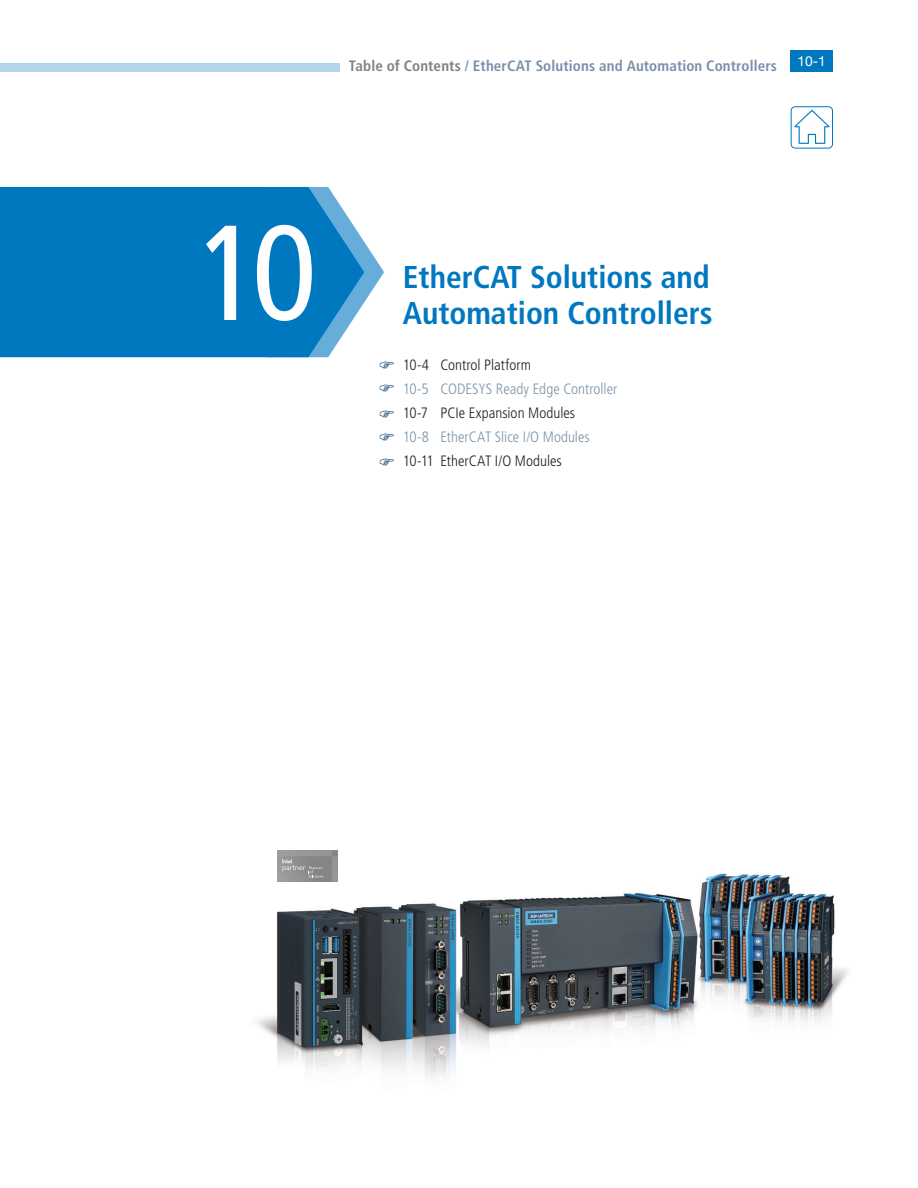
<style>
.page{position:relative;width:918px;height:1188px;background:#fff}
.page>*{position:absolute;margin:0;border:0;box-sizing:border-box;transform-origin:0 0}
.t1{font:135px "Frutiger LT 57 Cn";color:#fff}
.TOC-1{font:31.5px/36px "Frutiger LT 67 Bd Cn";color:#0078c0}
.TOC-2{font:15px "Frutiger LT 47 Lt Cn";letter-spacing:.005em;color:#231f20}
.t2{font:15px "Frutiger LT 67 Bd Cn";letter-spacing:.01em;color:#7991a9}
.TOC-3{font:15px "Frutiger LT 47 Lt Cn";color:#7d94a8}
.t3{font:13.8px "Helvetica Neue";color:#fff}
.s1{color:#808285}
</style>
<div class="page">
<div style="left:0;top:63px;width:340px;height:9px;background:#b3d6ec"></div>
<div style="left:0;top:187px;width:267px;height:170px;background:#0078c0"></div>
<div style="left:790px;top:50px;width:43px;height:22px;background:#0078c0"></div>
<img style="left:256px;top:873px;width:593px;height:205px">
<svg style="left:277px;top:851px;width:61px;height:31px;background:#949494"></svg>
<div style="left:791px;top:106px;width:42px;height:43px;border:1px solid #0078c0;border-radius:4px"></div>
<svg style="left:794px;top:110px;width:36px;height:34px"></svg>
<svg style="left:267px;top:187px;width:117px;height:171px"></svg>
<p class="t2" style="left:349px;top:57px;width:430px"><span class="s1">Table of Contents</span> / EtherCAT Solutions and Automation Controllers</p>
<p class="t3" style="left:798px;top:53px;width:30px">10-1</p>
<p class="t1" style="left:197px;top:195px;width:121px">10</p>
<p class="TOC-1" style="left:403px;top:259px;width:311px">EtherCAT Solutions and<br>Automation Controllers</p>
<p class="TOC-2" style="left:403px;top:356px;width:130px">10-4 Control Platform</p>
<p class="TOC-3" style="left:403px;top:380px;width:216px">10-5 CODESYS Ready Edge Controller</p>
<p class="TOC-2" style="left:403px;top:404px;width:174px">10-7 PCIe Expansion Modules</p>
<p class="TOC-3" style="left:403px;top:428px;width:188px">10-8 EtherCAT Slice I/O Modules</p>
<p class="TOC-2" style="left:403px;top:452px;width:161px">10-11 EtherCAT I/O Modules</p>
</div>
